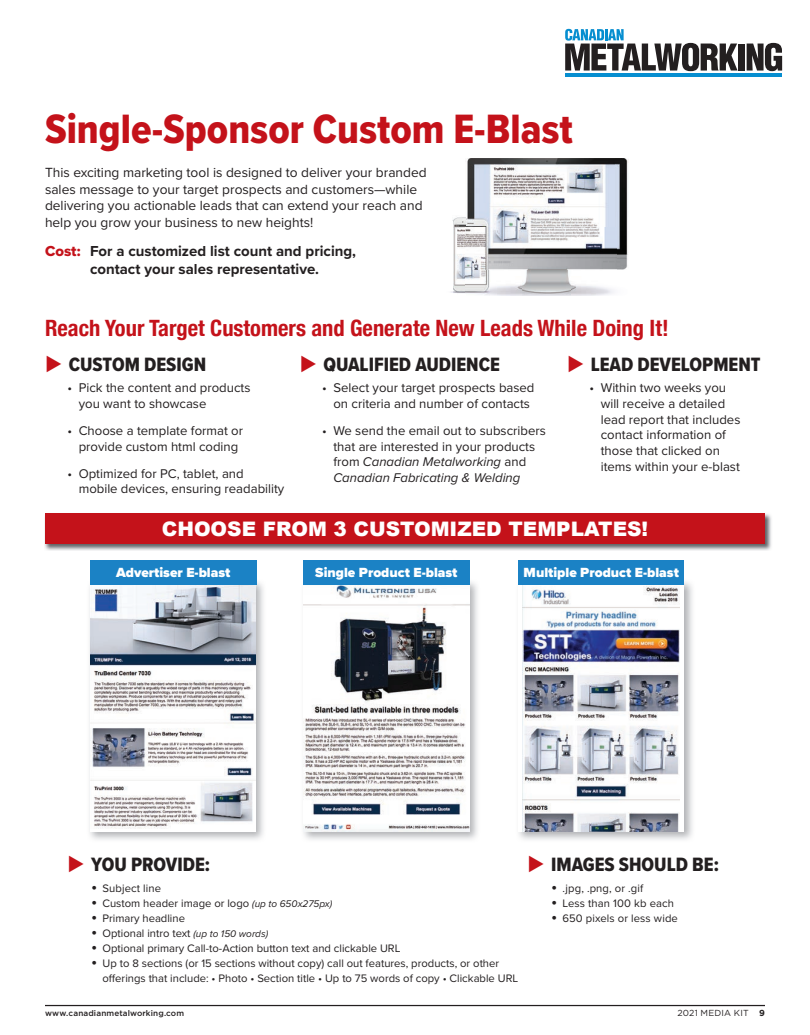
<style>
.page{position:relative;width:810px;height:1035px;background:#fff}
.page>*{position:absolute;margin:0;border:0;box-sizing:border-box;transform-origin:0 0}
.t1{font:42.5px "Proxima Nova Cond Extrabld";color:#c4121a}
.t2{font:700 condensed 22.5px "Helvetica Neue";color:#c4121a}
.t3{font:20px "Proxima Nova Cond Extrabld";color:#231f20}
.t4{font:900 20px "Arial";color:#fff}
.t5{font:700 15px/18px "Proxima Nova";color:#231f20;text-align:center}
.t6{font:13.75px/16.5px "Proxima Nova";color:#231f20}
.t7{font:900 13.75px "Proxima Nova";color:#fff}
.t8{font:13.12px/15.8px "Proxima Nova";color:#231f20}
.t9{font:11.25px/15px "Proxima Nova";color:#231f20}
.t10{font:8.75px "Gotham";letter-spacing:.02em;color:#231f20}
.t11{font:500 8.12px "Gotham";letter-spacing:.015em;color:#231f20}
.s1{font-family:"Proxima Nova Extrabld";font-weight:400;color:#c4121a}
.s2{color:#c4121a}
.s3{font-style:italic}
.s4{font-size:17.5px}
.s5{font-style:italic;font-size:10px}
.s6{font-weight:700}
</style>
<div class="page">
<hr style="left:45px;top:1005px;width:720px;height:1px;background:#231f20">
<div style="left:739px;top:44px;width:6px;height:27px;background:#231f20"></div>
<svg style="left:747px;top:43px;width:35px;height:28px"></svg>
<svg style="left:565px;top:29px;width:173px;height:42px"></svg>
<hr style="left:565px;top:74px;width:217px;height:3px;background:#068ed0">
<img style="left:466px;top:158px;width:162px;height:113px">
<img style="left:453px;top:217px;width:13px;height:76px">
<img style="left:465px;top:271px;width:25px;height:24px">
<img style="left:522px;top:271px;width:50px;height:24px">
<img style="left:497px;top:285px;width:25px;height:10px">
<img style="left:572px;top:285px;width:25px;height:10px">
<svg style="left:490px;top:286px;width:7px;height:9px"></svg>
<img style="left:44px;top:514px;width:727px;height:37px">
<div style="left:45px;top:513px;width:720px;height:31px;background:#c4121a"></div>
<img style="left:89px;top:579px;width:175px;height:261px">
<img style="left:90px;top:584px;width:166px;height:245px">
<div style="left:90px;top:560px;width:166px;height:24px;background:#1b82c5"></div>
<img style="left:303px;top:582px;width:175px;height:258px">
<img style="left:304px;top:584px;width:166px;height:248px">
<div style="left:303px;top:560px;width:167px;height:24px;background:#1b82c5"></div>
<img style="left:518px;top:582px;width:175px;height:258px">
<div style="left:518px;top:582px;width:166px;height:250px;background:#fff"></div>
<img style="left:523px;top:584px;width:156px;height:248px">
<div style="left:518px;top:560px;width:166px;height:24px;background:#1b82c5"></div>
<h1 class="t1" style="left:45px;top:98px;width:530px">Single-Sponsor Custom E-Blast</h1>
<p class="t6" style="left:45px;top:164px;width:383px">This exciting marketing tool is designed to deliver your branded sales message to your target prospects and customers—while delivering you actionable leads that can extend your reach and help you grow your business to new heights!</p>
<p class="t5" style="left:45px;top:242px;width:313px"><span class="s1">Cost:</span> For a customized list count and pricing, contact your sales representative.</p>
<h2 class="t2" style="left:45px;top:309px;width:625px">Reach Your Target Customers and Generate New Leads While Doing It!</h2>
<h3 class="t3" style="left:45px;top:349px;width:163px"><span class="s2">◆</span> CUSTOM DESIGN</h3>
<p class="t8" style="left:79px;top:379px;width:173px;text-indent:-11px">• Pick the content and products you want to showcase</p>
<p class="t8" style="left:68px;top:422px;width:177px;text-align:center">• Choose a template format or provide custom html coding</p>
<p class="t8" style="left:79px;top:465px;width:207px;text-indent:-11px">• Optimized for PC, tablet, and mobile devices, ensuring readability</p>
<h3 class="t3" style="left:300px;top:349px;width:202px"><span class="s2">◆</span> QUALIFIED AUDIENCE</h3>
<p class="t8" style="left:322px;top:379px;width:214px;text-align:center">• Select your target prospects based on criteria and number of contacts</p>
<p class="t8" style="left:333px;top:422px;width:214px;text-indent:-11px">• We send the email out to subscribers that are interested in your products from <span class="s3">Canadian Metalworking</span> and <span class="s3">Canadian Fabricating &amp; Welding</span></p>
<h3 class="t3" style="left:567px;top:349px;width:195px"><span class="s2">◆</span> LEAD DEVELOPMENT</h3>
<p class="t8" style="left:601px;top:379px;width:141px;text-indent:-11px">• Within two weeks you will receive a detailed lead report that includes contact information of those that clicked on items within your e-blast</p>
<h3 class="t4" style="left:162px;top:514px;width:488px">CHOOSE FROM 3 CUSTOMIZED TEMPLATES!</h3>
<p class="t7" style="left:116px;top:563px;width:116px">Advertiser E-blast</p>
<p class="t7" style="left:315px;top:563px;width:144px">Single Product E-blast</p>
<p class="t7" style="left:524px;top:563px;width:157px">Multiple Product E-blast</p>
<h3 class="t3" style="left:68px;top:849px;width:144px"><span class="s2">◆</span> YOU PROVIDE:</h3>
<p class="t9" style="left:91px;top:880px;width:71px"><span class="s4">•</span> Subject line</p>
<p class="t9" style="left:91px;top:895px;width:242px"><span class="s4">•</span> Custom header image or logo <span class="s5">(up to 650x275px)</span></p>
<p class="t9" style="left:91px;top:910px;width:95px"><span class="s4">•</span> Primary headline</p>
<p class="t9" style="left:91px;top:925px;width:178px"><span class="s4">•</span> Optional intro text <span class="s5">(up to 150 words)</span></p>
<p class="t9" style="left:91px;top:940px;width:311px"><span class="s4">•</span> Optional primary Call-to-Action button text and clickable URL</p>
<p class="t9" style="left:103px;top:955px;width:417px;text-indent:-11px"><span class="s4">•</span> Up to 8 sections (or 15 sections without copy) call out features, products, or other offerings that include: • Photo • Section title • Up to 75 words of copy • Clickable URL</p>
<h3 class="t3" style="left:527px;top:849px;width:193px"><span class="s2">◆</span> IMAGES SHOULD BE:</h3>
<p class="t9" style="left:551px;top:880px;width:94px"><span class="s4">•</span> .jpg, .png, or .gif</p>
<p class="t9" style="left:551px;top:895px;width:124px"><span class="s4">•</span> Less than 100 kb each</p>
<p class="t9" style="left:551px;top:910px;width:128px"><span class="s4">•</span> 650 pixels or less wide</p>
<p class="t11" style="left:45px;top:1009px;width:141px">www.canadianmetalworking.com</p>
<p class="t10" style="left:677px;top:1008px;width:89px">2021 MEDIA KIT <span class="s6">9</span></p>
</div>
